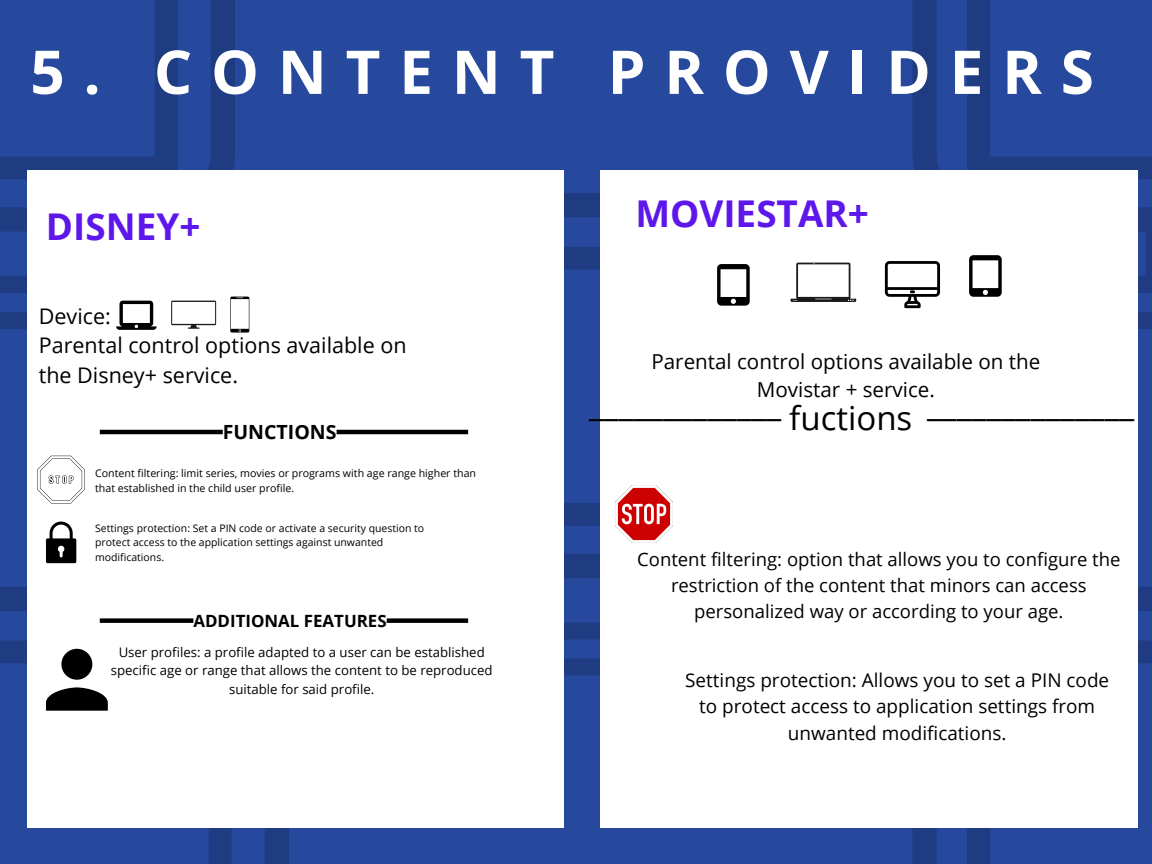
<style>
.page{position:relative;width:1152px;height:864px;background:#26499e}
.page>*{position:absolute;margin:0;border:0;box-sizing:border-box;transform-origin:0 0}
.t1{font:700 60.3px "Open Sans";letter-spacing:.31em;color:#fff}
.t2{font:700 36.9px "Open Sans";color:#5e17eb}
.t3{font:33px "Open Sans";color:#000}
.t4{font:21.45px/29.2px "Open Sans";color:#000}
.t5{font:20.55px "Open Sans";color:#000}
.t6{font:700 19.5px "Open Sans";color:#000}
.t7{font:18.9px "Open Sans";color:#000}
.t8{font:18.45px "Open Sans";color:#000}
.t9{font:700 16.95px "Open Sans";color:#000}
.t10{font:13.2px "Open Sans";color:#000}
.t11{font:10.65px/14.9px "Open Sans";color:#000}
.t12{font:10.5px/14.7px "Open Sans";color:#000}
</style>
<div class="page">
<svg style="left:564px;top:247px;width:36px;height:279px"></svg>
<svg style="left:564px;top:554px;width:36px;height:122px"></svg>
<svg style="left:0;top:0;width:235px;height:232px"></svg>
<svg style="left:0;top:0;width:181px;height:183px"></svg>
<svg style="left:0;top:276px;width:27px;height:53px"></svg>
<svg style="left:0;top:587px;width:289px;height:277px"></svg>
<svg style="left:0;top:640px;width:235px;height:224px"></svg>
<svg style="left:912px;top:0;width:226px;height:207px"></svg>
<svg style="left:967px;top:0;width:185px;height:183px"></svg>
<svg style="left:1137px;top:207px;width:15px;height:123px"></svg>
<svg style="left:912px;top:587px;width:240px;height:277px"></svg>
<svg style="left:967px;top:640px;width:185px;height:224px"></svg>
<div style="left:27px;top:171px;width:537px;height:657px;background:#fff"></div>
<div style="left:600px;top:171px;width:537px;height:657px;background:#fff"></div>
<svg style="left:116px;top:301px;width:41px;height:29px"></svg>
<svg style="left:171px;top:301px;width:45px;height:28px"></svg>
<svg style="left:230px;top:297px;width:19px;height:36px"></svg>
<hr style="left:100px;top:430px;width:123px;height:4px;background:#000">
<hr style="left:337px;top:430px;width:131px;height:4px;background:#000">
<svg style="left:37px;top:455px;width:48px;height:49px"></svg>
<svg style="left:46px;top:522px;width:30px;height:41px"></svg>
<div style="left:387px;top:618px;width:81px;height:5px;background:#000"></div>
<div style="left:100px;top:618px;width:93px;height:5px;background:#000"></div>
<svg style="left:46px;top:649px;width:62px;height:62px"></svg>
<svg style="left:717px;top:264px;width:33px;height:42px"></svg>
<svg style="left:790px;top:263px;width:67px;height:39px"></svg>
<svg style="left:885px;top:261px;width:55px;height:47px"></svg>
<svg style="left:969px;top:255px;width:33px;height:42px"></svg>
<img style="left:615px;top:485px;width:58px;height:58px">
<p class="t1" style="left:30px;top:30px;width:1065px">5. CONTENT PROVIDERS</p>
<p class="t2" style="left:46px;top:201px;width:156px">DISNEY+</p>
<p class="t4" style="left:39px;top:301px;width:74px">Device:</p>
<p class="t4" style="left:39px;top:331px;width:369px">Parental control options available on the Disney+ service.</p>
<p class="t6" style="left:223px;top:418px;width:115px">FUNCTIONS</p>
<p class="t11" style="left:95px;top:466px;width:382px">Content filtering: limit series, movies or programs with age range higher than that established in the child user profile.</p>
<p class="t12" style="left:95px;top:520px;width:331px">Settings protection: Set a PIN code or activate a security question to protect access to the application settings against unwanted modifications.</p>
<p class="t9" style="left:193px;top:609px;width:195px">ADDITIONAL FEATURES</p>
<p class="t10" style="left:119px;top:643px;width:368px">User profiles: a profile adapted to a user can be established</p>
<p class="t10" style="left:111px;top:661px;width:383px">specific age or range that allows the content to be reproduced</p>
<p class="t10" style="left:229px;top:680px;width:147px">suitable for said profile.</p>
<p class="t2" style="left:635px;top:188px;width:235px">MOVIESTAR+</p>
<p class="t5" style="left:651px;top:347px;width:390px">Parental control options available on the</p>
<p class="t5" style="left:757px;top:375px;width:180px">Movistar + service.</p>
<p class="t3" style="left:589px;top:380px;width:194px">_____________</p>
<p class="t3" style="left:789px;top:395px;width:125px">fuctions</p>
<p class="t3" style="left:927px;top:380px;width:209px">______________</p>
<p class="t8" style="left:637px;top:546px;width:485px">Content filtering: option that allows you to configure the</p>
<p class="t8" style="left:671px;top:572px;width:417px">restriction of the content that minors can access</p>
<p class="t8" style="left:694px;top:598px;width:371px">personalized way or according to your age.</p>
<p class="t7" style="left:685px;top:667px;width:425px">Settings protection: Allows you to set a PIN code</p>
<p class="t7" style="left:699px;top:693px;width:398px">to protect access to application settings from</p>
<p class="t7" style="left:788px;top:720px;width:220px">unwanted modifications.</p>
</div>
